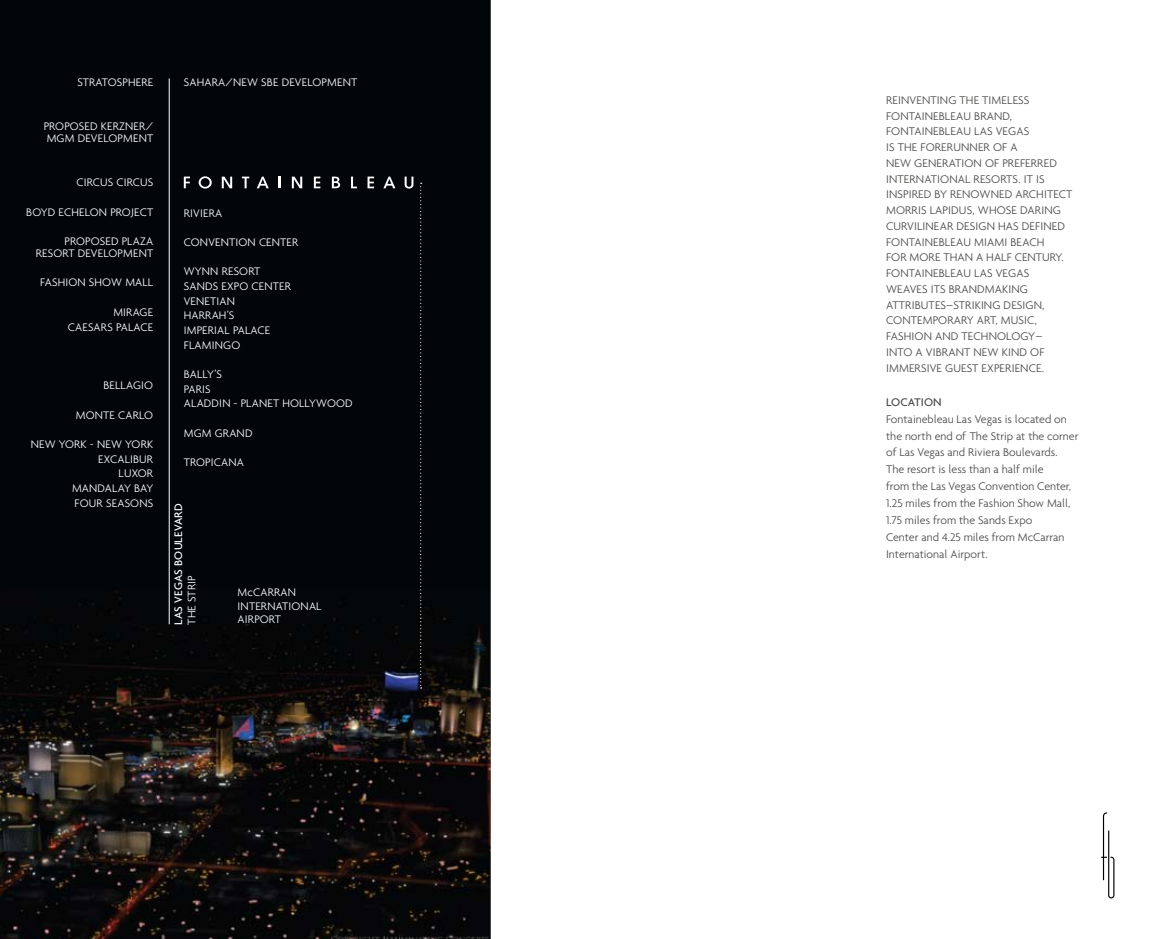
<style>
.page{position:relative;width:1155px;height:939px;background:#fff}
.page>*{position:absolute;margin:0;border:0;box-sizing:border-box;transform-origin:0 0}
.t1{font:300 12px/15.8px "Agenda";letter-spacing:.01em;color:#494a48}
.t2{font:500 12px "Agenda";letter-spacing:.01em;color:#494a48}
.t3{font:300 11.85px/14.7px "Agenda";letter-spacing:.015em;color:#fff}
.t4{font:500 11.85px "Agenda";letter-spacing:.015em;color:#fff}
</style>
<div class="page">
<img style="left:0;top:0;width:490px;height:938px">
<svg style="left:242px;top:176px;width:7px;height:12px"></svg>
<svg style="left:184px;top:176px;width:6px;height:12px"></svg>
<svg style="left:199px;top:176px;width:13px;height:12px"></svg>
<svg style="left:278px;top:176px;width:2px;height:12px"></svg>
<svg style="left:314px;top:176px;width:6px;height:12px"></svg>
<svg style="left:351px;top:176px;width:6px;height:12px"></svg>
<svg style="left:367px;top:176px;width:7px;height:12px"></svg>
<svg style="left:404px;top:176px;width:9px;height:12px"></svg>
<svg style="left:332px;top:176px;width:8px;height:12px"></svg>
<svg style="left:383px;top:176px;width:12px;height:12px"></svg>
<svg style="left:257px;top:176px;width:12px;height:12px"></svg>
<svg style="left:222px;top:176px;width:10px;height:12px"></svg>
<svg style="left:292px;top:176px;width:10px;height:12px"></svg>
<hr style="left:169px;top:78px;width:1px;height:546px;background:#fff">
<svg style="left:420px;top:183px;width:1px;height:505px"></svg>
<svg style="left:1101px;top:812px;width:13px;height:86px"></svg>
<p class="t3" style="left:77px;top:75px;width:77px">STRATOSPHERE</p>
<p class="t3" style="left:44px;top:120px;width:111px;line-height:12px">PROPOSED KERZNER/<br>MGM DEVELOPMENT</p>
<p class="t3" style="left:76px;top:175px;width:78px">CIRCUS CIRCUS</p>
<p class="t3" style="left:26px;top:204px;width:128px">BOYD ECHELON PROJECT</p>
<p class="t3" style="left:36px;top:235px;width:119px;line-height:12px;text-align:right">PROPOSED PLAZA<br>RESORT DEVELOPMENT</p>
<p class="t3" style="left:40px;top:275px;width:115px">FASHION SHOW MALL</p>
<p class="t3" style="left:68px;top:304px;width:87px;text-align:right">MIRAGE<br>CAESARS PALACE</p>
<p class="t3" style="left:103px;top:378px;width:51px">BELLAGIO</p>
<p class="t3" style="left:76px;top:407px;width:79px">MONTE CARLO</p>
<p class="t3" style="left:31px;top:436px;width:124px;text-align:right">NEW YORK - NEW YORK<br>EXCALIBUR<br>LUXOR<br>MANDALAY BAY<br>FOUR SEASONS</p>
<p class="t3" style="left:184px;top:75px;width:175px">SAHARA/NEW SBE DEVELOPMENT</p>
<p class="t3" style="left:184px;top:205px;width:40px">RIVIERA</p>
<p class="t3" style="left:184px;top:234px;width:116px">CONVENTION CENTER</p>
<p class="t3" style="left:184px;top:264px;width:109px">WYNN RESORT<br>SANDS EXPO CENTER<br>VENETIAN<br>HARRAH’S<br>IMPERIAL PALACE<br>FLAMINGO</p>
<p class="t3" style="left:184px;top:366px;width:170px">BALLY’S<br>PARIS<br>ALADDIN - PLANET HOLLYWOOD</p>
<p class="t3" style="left:184px;top:425px;width:70px">MGM GRAND</p>
<p class="t3" style="left:184px;top:454px;width:62px">TROPICANA</p>
<p class="t4" style="left:171px;top:624px;width:123px;rotate:-90deg">LAS VEGAS BOULEVARD</p>
<p class="t3" style="left:184px;top:624px;width:51px;rotate:-90deg">THE STRIP</p>
<p class="t3" style="left:237px;top:585px;width:85px;line-height:13.2px">McCARRAN<br>INTERNATIONAL<br>AIRPORT</p>
<p class="t1" style="left:886px;top:92px;width:188px">REINVENTING THE TIMELESS<br>FONTAINEBLEAU BRAND,<br>FONTAINEBLEAU LAS VEGAS<br>IS THE FORERUNNER OF A<br>NEW GENERATION OF PREFERRED<br>INTERNATIONAL RESORTS. IT IS<br>INSPIRED BY RENOWNED ARCHITECT<br>MORRIS LAPIDUS, WHOSE DARING<br>CURVILINEAR DESIGN HAS DEFINED<br>FONTAINEBLEAU MIAMI BEACH<br>FOR MORE THAN A HALF CENTURY.<br>FONTAINEBLEAU LAS VEGAS<br>WEAVES ITS BRANDMAKING<br>ATTRIBUTES–STRIKING DESIGN,<br>CONTEMPORARY ART, MUSIC,<br>FASHION AND TECHNOLOGY–<br>INTO A VIBRANT NEW KIND OF<br>IMMERSIVE GUEST EXPERIENCE.</p>
<p class="t2" style="left:886px;top:394px;width:57px">LOCATION</p>
<p class="t1" style="left:886px;top:410px;width:194px;line-height:17px">Fontainebleau Las Vegas is located on the north end of The Strip at the corner of Las Vegas and Riviera Boulevards.<br>The resort is less than a half mile<br>from the Las Vegas Convention Center, 1.25 miles from the Fashion Show Mall, 1.75 miles from the Sands Expo<br>Center and 4.25 miles from McCarran International Airport.</p>
</div>
